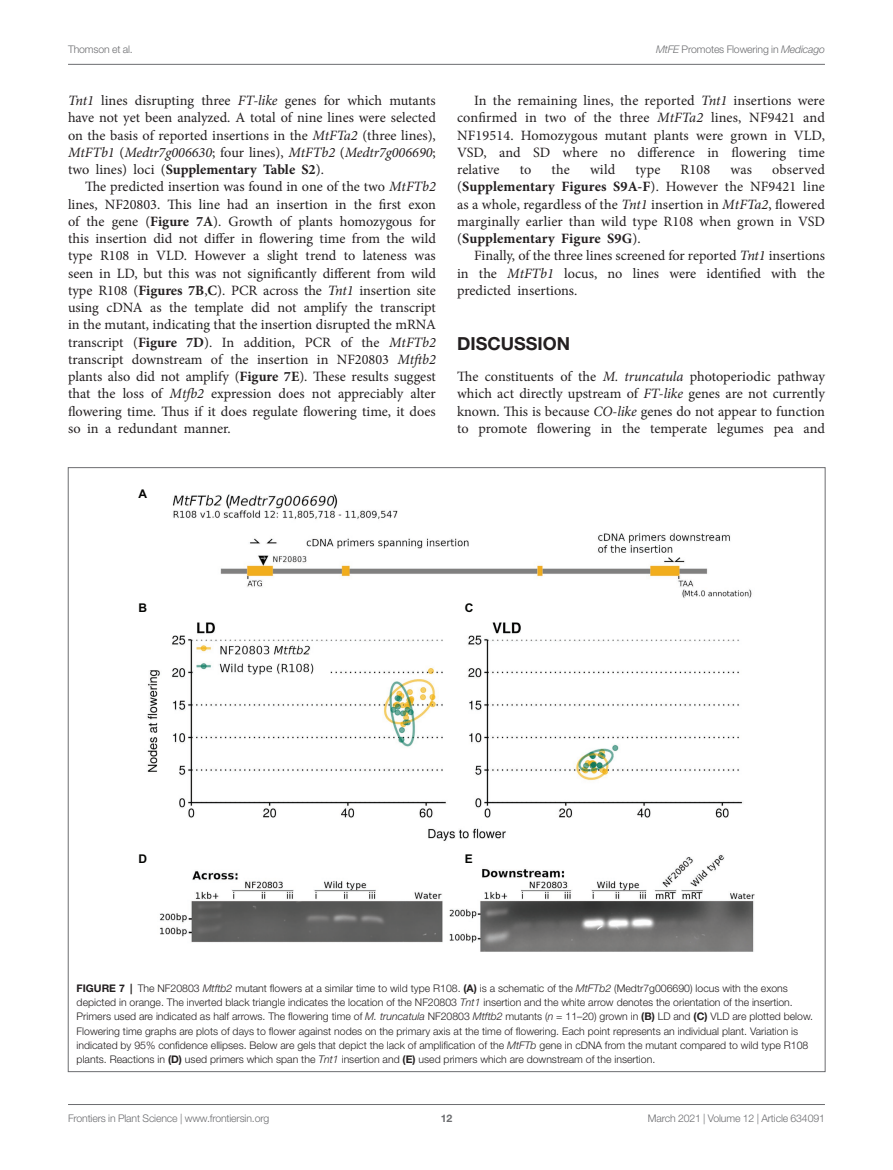
<style>
.page{position:relative;width:893px;height:1170px;background:#fff}
.page>*{position:absolute;margin:0;border:0;box-sizing:border-box;transform-origin:0 0}
.HEAD_1{font:700 18px "Helvetica Neue LT Std";color:#231f20}
.TEXT{font:14.25px/17.2px "Minion Pro";letter-spacing:.005em;color:#231f20;text-align:justify}
.TEXT_FLUSH{font:14.25px/17.2px "Minion Pro";color:#231f20;text-align:justify}
.t1{font:700 12px "Arial";color:#040503}
.FIG_LEG{font:300 10.5px/14.2px "Helvetica Neue LT Std";color:#231f20}
.t2{font:300 10.5px "Helvetica Neue LT Std";letter-spacing:-.015em;color:#6c6d70}
.t3{font:700 10.5px "Helvetica Neue LT Std";color:#6c6d70}
.s1{font-style:italic}
.s2{font-weight:700}
</style>
<div class="page">
<hr style="left:68px;top:64px;width:757px;height:1px;background:#6c6d70">
<hr style="left:68px;top:1104px;width:757px;height:1px;background:#6c6d70">
<img style="left:147px;top:494px;width:608px;height:458px">
<p class="t2" style="left:68px;top:42px;width:66px">Thomson et al.</p>
<p class="t2" style="left:656px;top:42px;width:170px"><span class="s1">MtFE</span> Promotes Flowering in <span class="s1">Medicago</span></p>
<p class="TEXT_FLUSH" style="left:68px;top:92px;width:369px"><span class="s1">Tnt1</span> lines disrupting three <span class="s1">FT-like</span> genes for which mutants have not yet been analyzed. A total of nine lines were selected on the basis of reported insertions in the <span class="s1">MtFTa2</span> (three lines), <span class="s1">MtFTb1</span> (<span class="s1">Medtr7g006630</span>; four lines), <span class="s1">MtFTb2</span> (<span class="s1">Medtr7g006690</span>; two lines) loci (<span class="s2">Supplementary Table S2</span>).</p>
<p class="TEXT" style="left:68px;top:178px;width:369px;text-indent:17px">The predicted insertion was found in one of the two <span class="s1">MtFTb2 </span>lines, NF20803. This line had an insertion in the first exon of the gene (<span class="s2">Figure 7A</span>). Growth of plants homozygous for this insertion did not differ in flowering time from the wild type R108 in VLD. However a slight trend to lateness was seen in LD, but this was not significantly different from wild type R108 (<span class="s2">Figures 7B</span>,<span class="s2">C</span>). PCR across the <span class="s1">Tnt1</span> insertion site using cDNA as the template did not amplify the transcript in the mutant, indicating that the insertion disrupted the mRNA transcript (<span class="s2">Figure 7D</span>). In addition, PCR of the <span class="s1">MtFTb2 </span>transcript downstream of the insertion in NF20803 <span class="s1">Mtftb2 </span>plants also did not amplify (<span class="s2">Figure 7E</span>). These results suggest that the loss of <span class="s1">Mtfb2</span> expression does not appreciably alter flowering time. Thus if it does regulate flowering time, it does so in a redundant manner.</p>
<p class="t1" style="left:139px;top:485px;width:10px">A</p>
<p class="TEXT" style="left:457px;top:92px;width:369px;text-indent:17px">In the remaining lines, the reported <span class="s1">Tnt1</span> insertions were confirmed in two of the three <span class="s1">MtFTa2</span> lines, NF9421 and NF19514. Homozygous mutant plants were grown in VLD, VSD, and SD where no difference in flowering time relative</p>
<p class="TEXT" style="left:457px;top:161px;width:369px;text-indent:315px">observed (<span class="s2">Supplementary Figures S9A-F</span>). However the NF9421 line as a whole, regardless of the <span class="s1">Tnt1</span> insertion in <span class="s1">MtFTa2</span>, flowered marginally earlier than wild type R108 when grown in VSD (<span class="s2">Supplementary Figure S9G</span>).</p>
<p class="TEXT" style="left:457px;top:247px;width:369px;text-indent:17px">Finally, of the three lines screened for reported <span class="s1">Tnt1</span> insertions in the <span class="s1">MtFTb1</span> locus, no lines were identified with the predicted insertions.</p>
<p class="HEAD_1" style="left:457px;top:332px;width:115px">DISCUSSION</p>
<p class="TEXT_FLUSH" style="left:457px;top:368px;width:369px">The constituents of the <span class="s1">M. truncatula</span> photoperiodic pathway which act directly upstream of <span class="s1">FT-like</span> genes are not currently known. This is because <span class="s1">CO-like</span> genes do not appear to function to promote flowering in the temperate legumes pea and</p>
<p class="TEXT" style="left:520px;top:161px;width:13px">to</p>
<p class="TEXT" style="left:551px;top:161px;width:20px">the</p>
<p class="TEXT" style="left:590px;top:161px;width:27px">wild</p>
<p class="TEXT" style="left:635px;top:161px;width:27px">type</p>
<p class="TEXT" style="left:681px;top:161px;width:31px">R108</p>
<p class="TEXT" style="left:731px;top:161px;width:23px">was</p>
<p class="t1" style="left:139px;top:599px;width:10px">B</p>
<p class="t1" style="left:465px;top:599px;width:10px">C</p>
<p class="t1" style="left:139px;top:849px;width:10px">D</p>
<p class="t1" style="left:465px;top:849px;width:10px">E</p>
<p class="FIG_LEG" style="left:77px;top:980px;width:738px"><span class="s2">FIGURE 7 |</span> The NF20803 <span class="s1">Mtftb2</span> mutant flowers at a similar time to wild type R108. <span class="s2">(A)</span> is a schematic of the <span class="s1">MtFTb2</span> (Medtr7g006690) locus with the exons depicted in orange. The inverted black triangle indicates the location of the NF20803 <span class="s1">Tnt1</span> insertion and the white arrow denotes the orientation of the insertion.<br>Primers used are indicated as half arrows. The flowering time of <span class="s1">M. truncatula</span> NF20803 <span class="s1">Mtftb2</span> mutants (<span class="s1">n</span> = 11–20) grown in <span class="s2">(B)</span> LD and <span class="s2">(C)</span> VLD are plotted below.<br>Flowering time graphs are plots of days to flower against nodes on the primary axis at the time of flowering. Each point represents an individual plant. Variation is indicated by 95% confidence ellipses. Below are gels that depict the lack of amplification of the <span class="s1">MtFTb</span> gene in cDNA from the mutant compared to wild type R108 plants. Reactions in <span class="s2">(D)</span> used primers which span the <span class="s1">Tnt1</span> insertion and <span class="s2">(E)</span> used primers which are downstream of the insertion.</p>
<p class="t2" style="left:68px;top:1111px;width:203px">Frontiers in Plant Science | www.frontiersin.org</p>
<p class="t3" style="left:441px;top:1111px;width:13px">12</p>
<p class="t2" style="left:648px;top:1111px;width:178px">March 2021 | Volume 12 | Article 634091</p>
</div>
